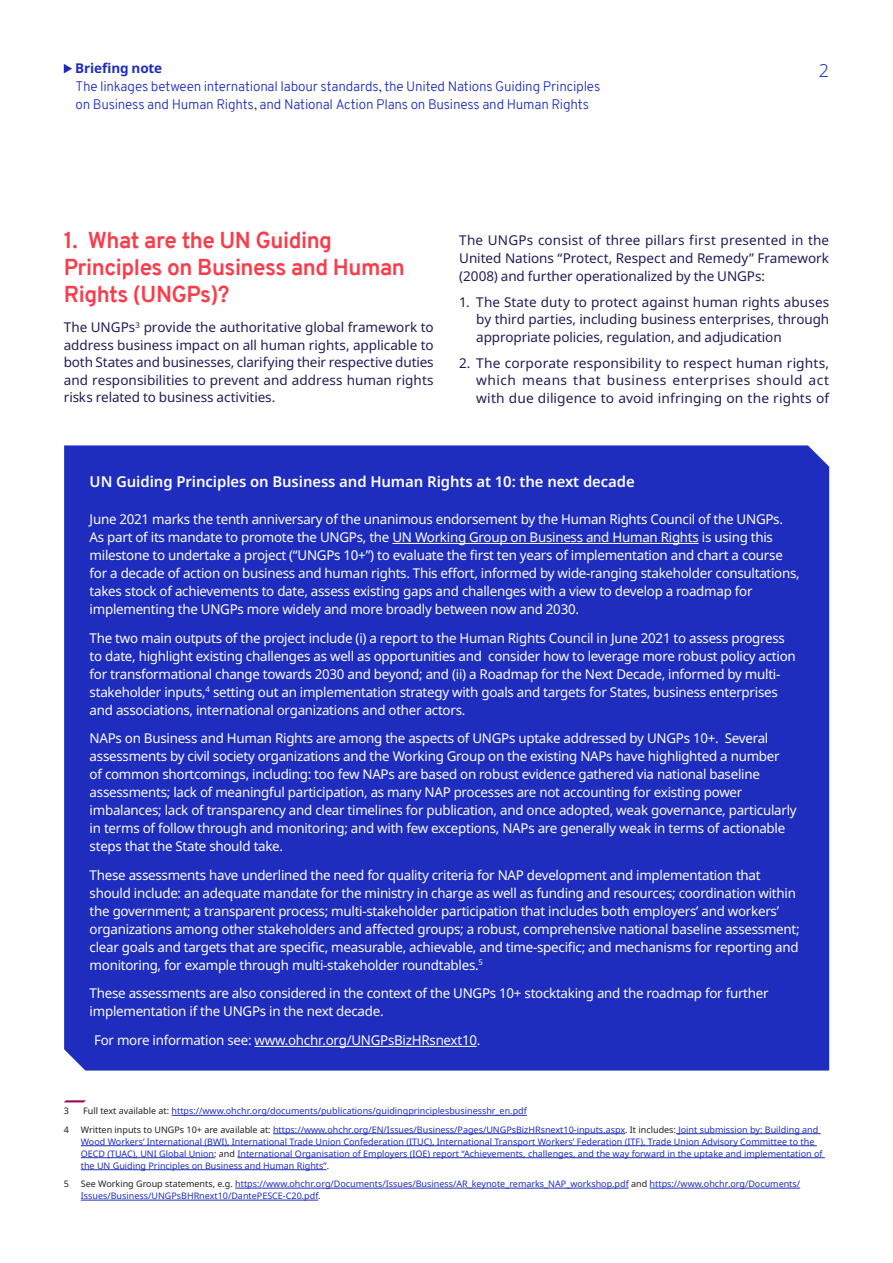
<style>
.page{position:relative;width:893px;height:1263px;background:#fff}
.page>*{position:absolute;margin:0;border:0;box-sizing:border-box;transform-origin:0 0}
.s-titre1{font:700 22.5px/27px "Overpass";letter-spacing:-.02em;color:#fa3c4b}
.t1{font:300 18px "Noto Sans";color:#1e2dbe}
.Titre_Box{font:600 15px "Noto Sans";letter-spacing:-.005em;color:#fff}
.txt_box{font:13.5px/18px "Noto Sans";letter-spacing:-.02em;color:#fff}
.Briefing_A4_-_Body{font:13.5px/17.5px "Noto Sans";letter-spacing:-.005em;color:#271a58;text-align:justify}
.t2{font:300 13.5px/18px "Overpass";letter-spacing:-.015em;color:#1e2dbe}
.t3{font:700 13.5px "Noto Sans";letter-spacing:-.01em;color:#1e2dbe}
.note{font:9px/12px "Noto Sans";color:#1e2dbe}
.note-2{font:9px "Noto Sans";color:#231f20}
.s1{color:#231f20}
</style>
<div class="page">
<svg style="left:64px;top:64px;width:8px;height:9px"></svg>
<hr style="left:172px;top:1115px;width:355px;height:1px;background:#1e2dbe">
<hr style="left:273px;top:1133px;width:352px;height:1px;background:#1e2dbe">
<hr style="left:676px;top:1133px;width:145px;height:1px;background:#1e2dbe">
<hr style="left:81px;top:1145px;width:736px;height:1px;background:#1e2dbe">
<hr style="left:81px;top:1157px;width:133px;height:1px;background:#1e2dbe">
<hr style="left:237px;top:1157px;width:588px;height:1px;background:#1e2dbe">
<hr style="left:81px;top:1169px;width:246px;height:1px;background:#1e2dbe">
<hr style="left:235px;top:1188px;width:394px;height:1px;background:#1e2dbe">
<hr style="left:650px;top:1188px;width:150px;height:1px;background:#1e2dbe">
<hr style="left:81px;top:1200px;width:237px;height:1px;background:#1e2dbe">
<div style="left:64px;top:445px;width:765px;height:625px;background:#1e2dbe"></div>
<hr style="left:392px;top:543px;width:307px;height:1px;background:#fff">
<hr style="left:255px;top:1046px;width:222px;height:1px;background:#fff">
<svg style="left:64px;top:1100px;width:22px;height:2px"></svg>
<p class="t3" style="left:75px;top:59px;width:89px">Briefing note</p>
<p class="t2" style="left:76px;top:78px;width:526px">The linkages between international labour standards, the United Nations Guiding Principles on Business and Human Rights, and National Action Plans on Business and Human Rights</p>
<h2 class="t1" style="left:819px;top:57px;width:12px">2</h2>
<p class="s-titre1" style="left:64px;top:227px;width:343px">1. What are the UN Guiding<br>Principles on Business and Human<br>Rights (UNGPs)?</p>
<p class="Briefing_A4_-_Body" style="left:64px;top:319px;width:371px">The UNGPs<sup>3</sup> provide the authoritative global framework to address business impact on all human rights, applicable to both States and businesses, clarifying their respective duties and responsibilities to prevent and address human rights risks related to business activities.</p>
<p class="Briefing_A4_-_Body" style="left:459px;top:232px;width:371px">The UNGPs consist of three pillars first presented in the United Nations “Protect, Respect and Remedy” Framework (2008) and further operationalized by the UNGPs:</p>
<p class="Briefing_A4_-_Body" style="left:476px;top:293px;width:354px;text-indent:-17px">1. The State duty to protect against human rights abuses by third parties, including business enterprises, through appropriate policies, regulation, and adjudication</p>
<p class="Briefing_A4_-_Body" style="left:476px;top:354px;width:354px;text-indent:-17px">2. The corporate responsibility to respect human rights, which means that business enterprises should act with due diligence to avoid infringing on the rights of</p>
<p class="Titre_Box" style="left:90px;top:471px;width:546px">UN Guiding Principles on Business and Human Rights at 10: the next decade</p>
<p class="txt_box" style="left:90px;top:510px;width:712px">June 2021 marks the tenth anniversary of the unanimous endorsement by the Human Rights Council of the UNGPs.<br>As part of its mandate to promote the UNGPs, the UN Working Group on Business and Human Rights is using this milestone to undertake a project (“UNGPs 10+”) to evaluate the first ten years of implementation and chart a course for a decade of action on business and human rights. This effort, informed by wide-ranging stakeholder consultations, takes stock of achievements to date, assess existing gaps and challenges with a view to develop a roadmap for implementing the UNGPs more widely and more broadly between now and 2030.</p>
<p class="txt_box" style="left:90px;top:629px;width:708px">The two main outputs of the project include (i) a report to the Human Rights Council in June 2021 to assess progress to date, highlight existing challenges as well as opportunities and consider how to leverage more robust policy action for transformational change towards 2030 and beyond; and (ii) a Roadmap for the Next Decade, informed by multi&shy;stakeholder inputs,<sup>4</sup> setting out an implementation strategy with goals and targets for States, business enterprises and associations, international organizations and other actors.</p>
<p class="txt_box" style="left:90px;top:730px;width:709px">NAPs on Business and Human Rights are among the aspects of UNGPs uptake addressed by UNGPs 10+. Several assessments by civil society organizations and the Working Group on the existing NAPs have highlighted a number<br>of common shortcomings, including: too few NAPs are based on robust evidence gathered via national baseline assessments; lack of meaningful participation, as many NAP processes are not accounting for existing power imbalances; lack of transparency and clear timelines for publication, and once adopted, weak governance, particularly in terms of follow through and monitoring; and with few exceptions, NAPs are generally weak in terms of actionable steps that the State should take.</p>
<p class="txt_box" style="left:90px;top:866px;width:711px">These assessments have underlined the need for quality criteria for NAP development and implementation that should include: an adequate mandate for the ministry in charge as well as funding and resources; coordination within the government; a transparent process; multi-stakeholder participation that includes both employers’ and workers’ organizations among other stakeholders and affected groups; a robust, comprehensive national baseline assessment; clear goals and targets that are specific, measurable, achievable, and time-specific; and mechanisms for reporting and monitoring, for example through multi-stakeholder roundtables.<sup>5</sup></p>
<p class="txt_box" style="left:90px;top:985px;width:680px">These assessments are also considered in the context of the UNGPs 10+ stocktaking and the roadmap for further implementation if the UNGPs in the next decade.</p>
<p class="txt_box" style="left:94px;top:1031px;width:388px">For more information see: www.ohchr.org/UNGPsBizHRsnext10.</p>
<p class="note-2" style="left:64px;top:1105px;width:7px">3</p>
<p class="note" style="left:83px;top:1105px;width:445px"><span class="s1">Full text available at:</span> https://www.ohchr.org/documents/publications/guidingprinciplesbusinesshr_en.pdf</p>
<p class="note-2" style="left:64px;top:1123px;width:7px">4</p>
<p class="note" style="left:81px;top:1124px;width:743px"><span class="s1">Written inputs to UNGPs 10+ are available at:</span> https://www.ohchr.org/EN/Issues/Business/Pages/UNGPsBizHRsnext10-inputs.aspx<span class="s1">. It includes:</span> Joint submission by: Building and Wood Workers’ International (BWI), International Trade Union Confederation (ITUC), International Transport Workers’ Federation (ITF), Trade Union Advisory Committee to the OECD (TUAC), UNI Global Union<span class="s1">; and</span> International Organisation of Employers (IOE) report “Achievements, challenges, and the way forward in the uptake and implementation of the UN Guiding Principles on Business and Human Rights”<span class="s1">.</span></p>
<p class="note-2" style="left:64px;top:1177px;width:7px">5</p>
<p class="note" style="left:81px;top:1178px;width:721px"><span class="s1">See Working Group statements, e.g.</span> https://www.ohchr.org/Documents/Issues/Business/AR_keynote_remarks_NAP_workshop.pdf <span class="s1">and</span> https://www.ohchr.org/Documents/<br>Issues/Business/UNGPsBHRnext10/DantePESCE-C20.pdf<span class="s1">.</span></p>
</div>
